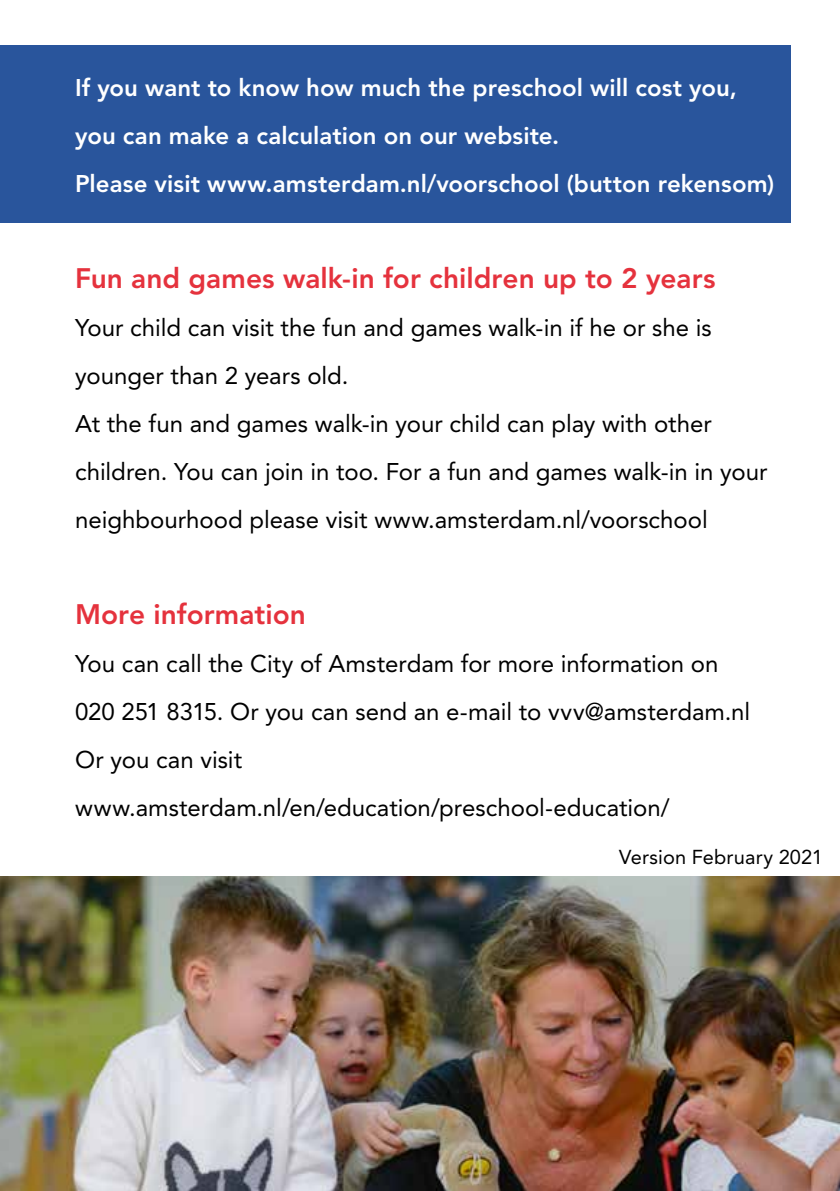
<style>
.page{position:relative;width:840px;height:1191px;background:#fff}
.page>*{position:absolute;margin:0;border:0;box-sizing:border-box;transform-origin:0 0}
.t1{font:800 28px "Avenir LT Std";color:#e5323d}
.t2{font:24px/48px "Avenir LT Std";color:#000}
.t3{font:800 24px/48px "Avenir LT Std";letter-spacing:.005em;color:#fff}
.t4{font:20px "Avenir LT Std";letter-spacing:.005em;color:#000}
</style>
<div class="page">
<div style="left:0;top:45px;width:789px;height:178px;background:#29559c"></div>
<img style="left:0;top:876px;width:839px;height:315px">
<p class="t3" style="left:75px;top:64px;width:700px">If you want to know how much the preschool will cost you, you can make a calculation on our website.<br>Please visit www.amsterdam.nl/voorschool (button rekensom)</p>
<p class="t1" style="left:75px;top:262px;width:641px">Fun and games walk-in for children up to 2 years</p>
<p class="t2" style="left:75px;top:304px;width:693px">Your child can visit the fun and games walk-in if he or she is younger than 2 years old.<br>At the fun and games walk-in your child can play with other children. You can join in too. For a fun and games walk-in in your neighbourhood please visit www.amsterdam.nl/voorschool</p>
<p class="t1" style="left:75px;top:598px;width:232px">More information</p>
<p class="t2" style="left:75px;top:640px;width:676px">You can call the City of Amsterdam for more information on 020 251 8315. Or you can send an e-mail to vvv@amsterdam.nl Or you can visit www.amsterdam.nl/en/education/preschool-education/</p>
<p class="t4" style="left:619px;top:845px;width:205px">Version February 2021</p>
</div>
